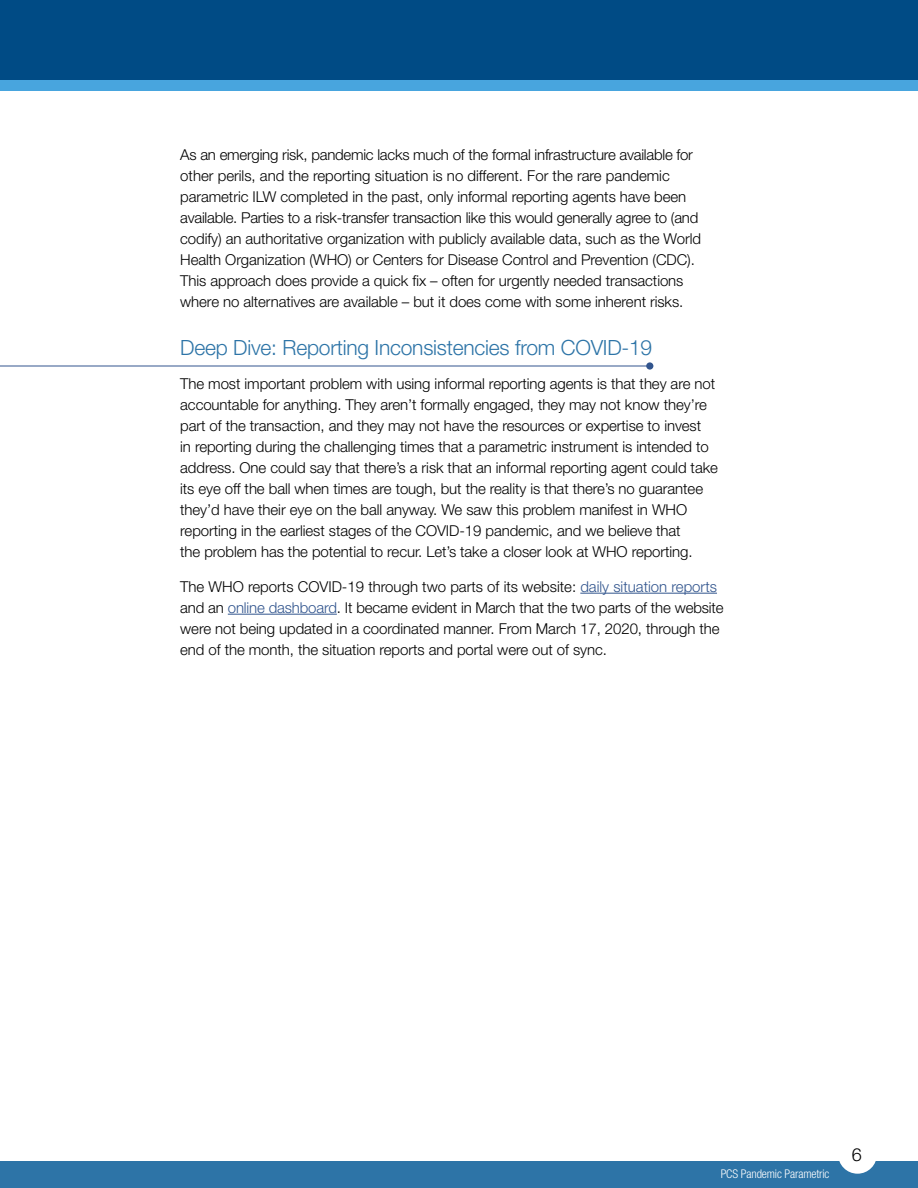
<style>
.page{position:relative;width:918px;height:1188px;background:#fff}
.page>*{position:absolute;margin:0;border:0;box-sizing:border-box;transform-origin:0 0}
.t1{font:300 21px "Helvetica Neue";letter-spacing:-.01em;color:#2d74a7}
.t2{font:300 18px "Helvetica Neue";color:#000}
.t3{font:300 15px/21px "Helvetica Neue";letter-spacing:-.005em;color:#000}
.t4{font:300 condensed 12px "Helvetica Neue";letter-spacing:-.01em;color:#fff}
.s1{color:#32558e}
</style>
<div class="page">
<div style="left:0;top:1161px;width:918px;height:27px;background:#2d74a7"></div>
<div style="left:838px;top:1135px;width:39px;height:39px;background:#fff;border-radius:50%"></div>
<div style="left:0;top:0;width:918px;height:81px;background:#004b85"></div>
<div style="left:0;top:80px;width:918px;height:11px;background:#48a5de"></div>
<hr style="left:580px;top:593px;width:137px;height:1px;background:#32558e">
<hr style="left:228px;top:614px;width:109px;height:1px;background:#32558e">
<hr style="left:0;top:366px;width:650px;height:1px;background:#32558e">
<div style="left:646px;top:362px;width:7px;height:8px;background:#32558e;border-radius:50%"></div>
<p class="t3" style="left:180px;top:144px;width:522px">As an emerging risk, pandemic lacks much of the formal infrastructure available for other perils, and the reporting situation is no different. For the rare pandemic parametric ILW completed in the past, only informal reporting agents have been available. Parties to a risk-transfer transaction like this would generally agree to (and codify) an authoritative organization with publicly available data, such as the World Health Organization (WHO) or Centers for Disease Control and Prevention (CDC).<br>This approach does provide a quick fix – often for urgently needed transactions where no alternatives are available – but it does come with some inherent risks.</p>
<h1 class="t1" style="left:180px;top:334px;width:474px">Deep Dive: Reporting Inconsistencies from COVID-19</h1>
<p class="t3" style="left:180px;top:373px;width:539px">The most important problem with using informal reporting agents is that they are not accountable for anything. They aren’t formally engaged, they may not know they’re part of the transaction, and they may not have the resources or expertise to invest<br>in reporting during the challenging times that a parametric instrument is intended to address. One could say that there’s a risk that an informal reporting agent could take its eye off the ball when times are tough, but the reality is that there’s no guarantee they’d have their eye on the ball anyway. We saw this problem manifest in WHO reporting in the earliest stages of the COVID-19 pandemic, and we believe that<br>the problem has the potential to recur. Let’s take a closer look at WHO reporting.</p>
<p class="t3" style="left:180px;top:576px;width:545px">The WHO reports COVID-19 through two parts of its website: <span class="s1">daily situation reports </span>and an <span class="s1">online dashboard</span>. It became evident in March that the two parts of the website were not being updated in a coordinated manner. From March 17, 2020, through the end of the month, the situation reports and portal were out of sync.</p>
<p class="t4" style="left:721px;top:1167px;width:110px">PCS Pandemic Parametric</p>
<p class="t2" style="left:852px;top:1144px;width:12px">6</p>
</div>
